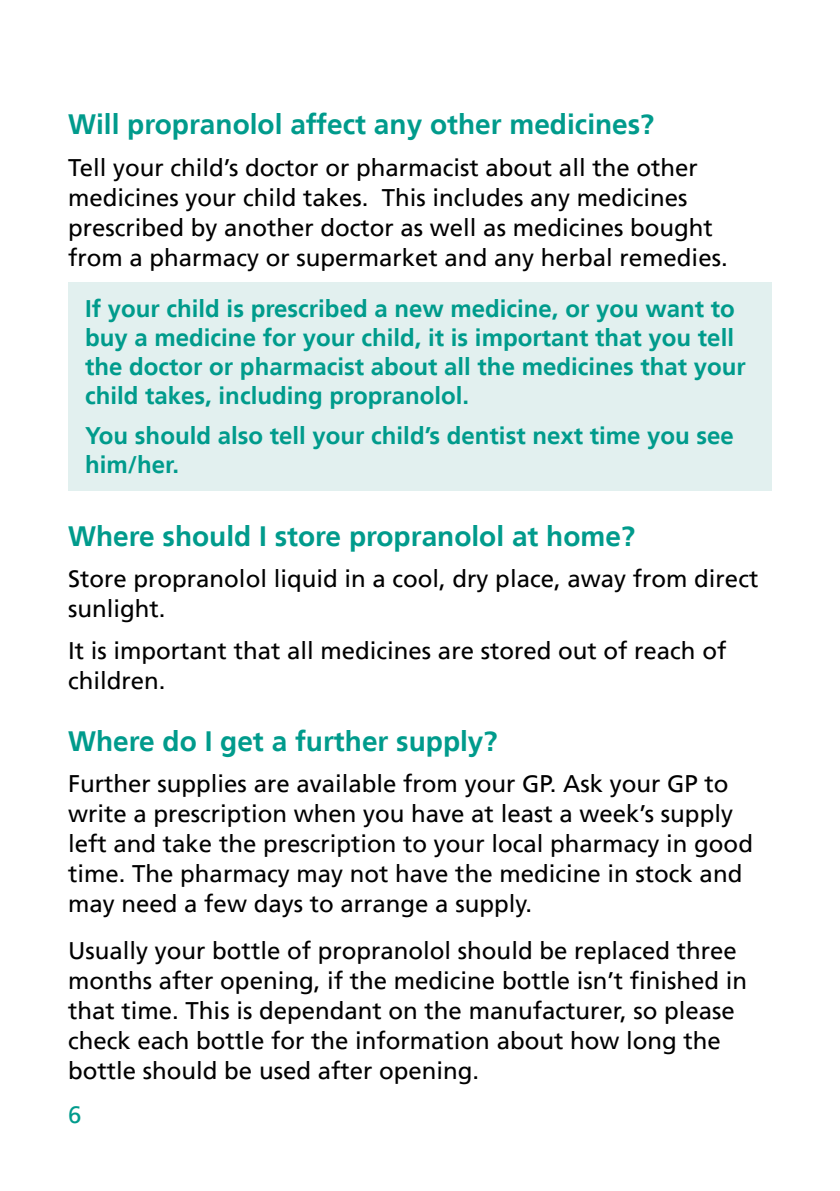
<style>
.page{position:relative;width:840px;height:1191px;background:#fff}
.page>*{position:absolute;margin:0;border:0;box-sizing:border-box;transform-origin:0 0}
.Main_Headings{font:700 28px "Frutiger LT";color:#009b8c}
.Body_Text{font:24px/30px "Frutiger LT";color:#000}
.Sub_Heading{font:700 24px/28.8px "Frutiger LT";color:#009b8c}
.t1{font:24px "Frutiger LT";color:#009b8c}
</style>
<div class="page">
<div style="left:68px;top:282px;width:703px;height:208px;background:#e2f0ef"></div>
<p class="Main_Headings" style="left:68px;top:108px;width:587px">Will propranolol affect any other medicines?</p>
<p class="Body_Text" style="left:68px;top:153px;width:660px">Tell your child’s doctor or pharmacist about all the other medicines your child takes. This includes any medicines prescribed by another doctor as well as medicines bought from a pharmacy or supermarket and any herbal remedies.</p>
<p class="Sub_Heading" style="left:85px;top:295px;width:662px">If your child is prescribed a new medicine, or you want to buy a medicine for your child, it is important that you tell the doctor or pharmacist about all the medicines that your child takes, including propranolol.</p>
<p class="Sub_Heading" style="left:85px;top:421px;width:650px">You should also tell your child’s dentist next time you see him/her.</p>
<p class="Main_Headings" style="left:68px;top:520px;width:568px">Where should I store propranolol at home?</p>
<p class="Body_Text" style="left:68px;top:564px;width:691px">Store propranolol liquid in a cool, dry place, away from direct sunlight.</p>
<p class="Body_Text" style="left:68px;top:635px;width:659px">It is important that all medicines are stored out of reach of children.</p>
<p class="Main_Headings" style="left:68px;top:724px;width:430px">Where do I get a further supply?</p>
<p class="Body_Text" style="left:68px;top:769px;width:686px">Further supplies are available from your GP. Ask your GP to write a prescription when you have at least a week’s supply left and take the prescription to your local pharmacy in good time. The pharmacy may not have the medicine in stock and may need a few days to arrange a supply.</p>
<p class="Body_Text" style="left:68px;top:936px;width:680px">Usually your bottle of propranolol should be replaced three months after opening, if the medicine bottle isn’t finished in that time. This is dependant on the manufacturer, so please check each bottle for the information about how long the bottle should be used after opening.</p>
<p class="t1" style="left:68px;top:1101px;width:15px">6</p>
</div>
